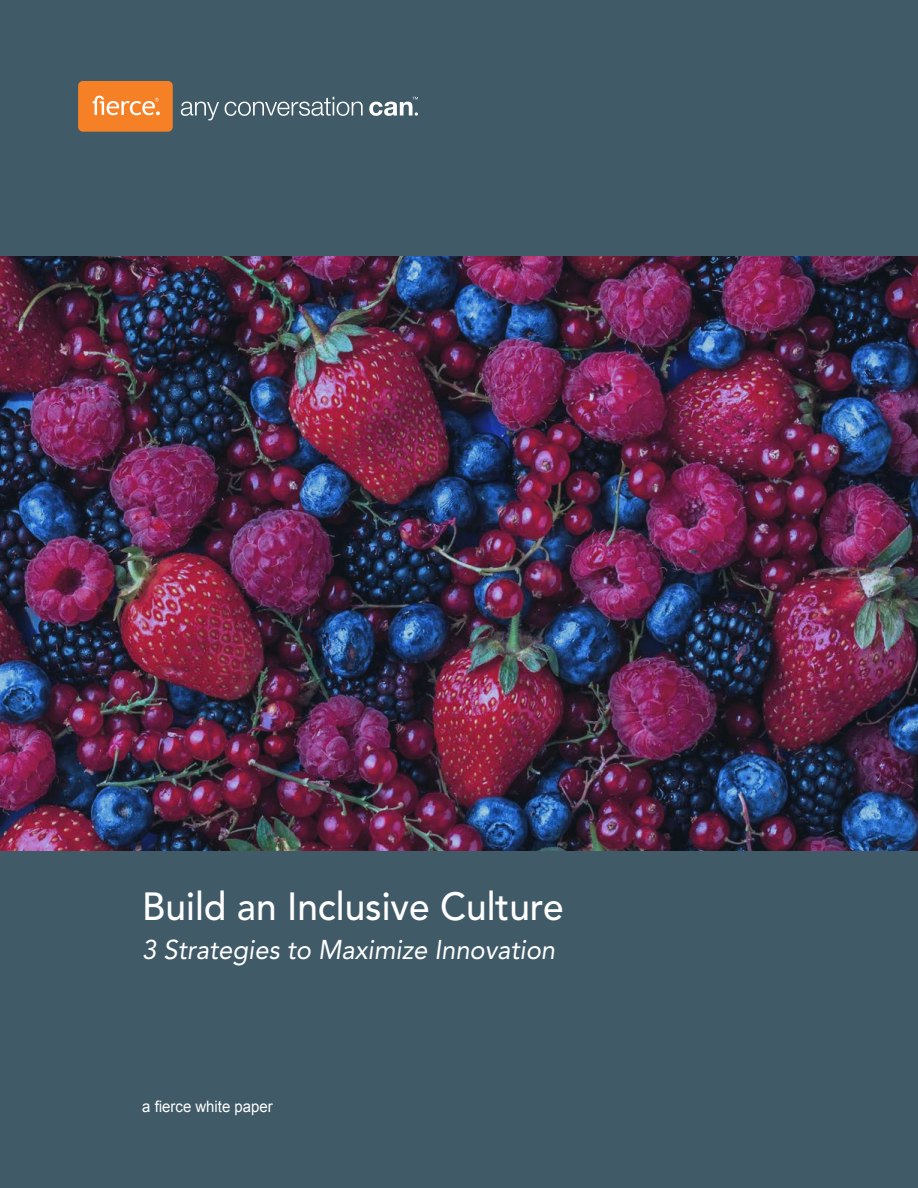
<style>
.page{position:relative;width:918px;height:1188px;background:#405a68}
.page>*{position:absolute;margin:0;border:0;box-sizing:border-box;transform-origin:0 0}
.t1{font:500 39px "Avenir LT Std";color:#fff;scale:.95 1}
.t2{font:italic 27px "Avenir LT Std";color:#fff;scale:.95 1}
.t3{font:15.75px "Arial";color:#fff;scale:.95 1}
</style>
<div class="page">
<svg style="left:181px;top:102px;width:38px;height:18px"></svg>
<svg style="left:225px;top:97px;width:138px;height:19px"></svg>
<svg style="left:369px;top:97px;width:49px;height:19px"></svg>
<div style="left:78px;top:81px;width:95px;height:51px;background:#f58025;border-radius:5px"></div>
<svg style="left:93px;top:96px;width:67px;height:19px"></svg>
<img style="left:0;top:257px;width:918px;height:594px">
<h1 class="t1" style="left:142px;top:884px;width:445px">Build an Inclusive Culture</h1>
<p class="t2" style="left:142px;top:934px;width:436px">3 Strategies to Maximize Innovation</p>
<p class="t3" style="left:142px;top:1097px;width:139px">a fierce white paper</p>
</div>
